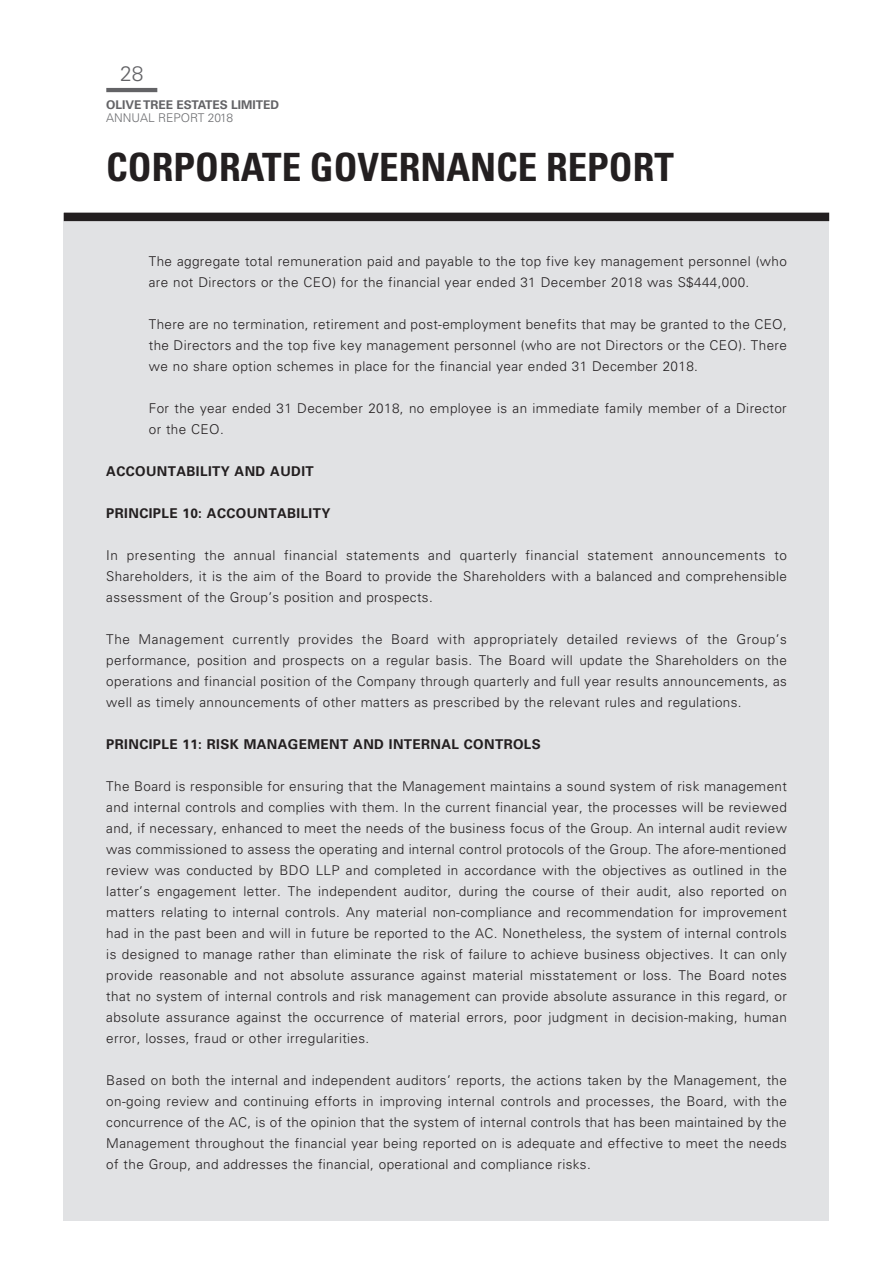
<style>
.page{position:relative;width:893px;height:1263px;background:#fff}
.page>*{position:absolute;margin:0;border:0;box-sizing:border-box;transform-origin:0 0}
.t1{font:700 condensed 39px "Univers LT Std";color:#231f20}
.t2{font:300 21px "Univers LT Std";color:#636366}
._00_E_Body_Text{font:300 13.5px/21px "Univers LT Std";letter-spacing:.03em;color:#231f20;text-align:justify}
._01_E_Heading_Body{font:700 13.5px "Univers LT Std";letter-spacing:.03em;color:#231f20}
._00_E_Body_Text-2{font:700 13.5px "Univers LT Std";letter-spacing:.03em;color:#231f20}
.t3{font:700 12px "Univers LT Std";color:#636366}
.t4{font:300 12px "Univers LT Std";color:#6c6d70}
</style>
<div class="page">
<div style="left:64px;top:213px;width:765px;height:1007px;background:#e1e2e4"></div>
<div style="left:64px;top:213px;width:765px;height:8px;background:#231f20"></div>
<hr style="left:106px;top:88px;width:51px;height:4px;background:#636366">
<h2 class="t2" style="left:120px;top:61px;width:25px">28</h2>
<p class="t3" style="left:106px;top:97px;width:174px">OLIVE TREE ESTATES LIMITED</p>
<p class="t4" style="left:106px;top:111px;width:128px">ANNUAL REPORT 2018</p>
<h1 class="t1" style="left:106px;top:143px;width:569px">CORPORATE GOVERNANCE REPORT</h1>
<p class="_00_E_Body_Text" style="left:149px;top:251px;width:640px">The aggregate total remuneration paid and payable to the top five key management personnel (who are not Directors or the CEO) for the financial year ended 31 December 2018 was S$444,000.</p>
<p class="_00_E_Body_Text" style="left:149px;top:314px;width:640px">There are no termination, retirement and post-employment benefits that may be granted to the CEO, the Directors and the top five key management personnel (who are not Directors or the CEO). There we no share option schemes in place for the financial year ended 31 December 2018.</p>
<p class="_00_E_Body_Text" style="left:149px;top:398px;width:639px">For the year ended 31 December 2018, no employee is an immediate family member of a Director or the CEO.</p>
<p class="_01_E_Heading_Body" style="left:106px;top:464px;width:209px">ACCOUNTABILITY AND AUDIT</p>
<p class="_01_E_Heading_Body" style="left:106px;top:506px;width:226px">PRINCIPLE 10: ACCOUNTABILITY</p>
<p class="_00_E_Body_Text" style="left:106px;top:545px;width:682px">In presenting the annual financial statements and quarterly financial statement announcements to Shareholders, it is the aim of the Board to provide the Shareholders with a balanced and comprehensible assessment of the Group’s position and prospects.</p>
<p class="_00_E_Body_Text" style="left:106px;top:629px;width:682px">The Management currently provides the Board with appropriately detailed reviews of the Group’s performance, position and prospects on a regular basis. The Board will update the Shareholders on the operations and financial position of the Company through quarterly and full year results announcements, as well as timely announcements of other matters as prescribed by the relevant rules and regulations.</p>
<p class="_00_E_Body_Text-2" style="left:106px;top:737px;width:436px">PRINCIPLE 11: RISK MANAGEMENT AND INTERNAL CONTROLS</p>
<p class="_00_E_Body_Text" style="left:106px;top:776px;width:682px">The Board is responsible for ensuring that the Management maintains a sound system of risk management and internal controls and complies with them. In the current financial year, the processes will be reviewed and, if necessary, enhanced to meet the needs of the business focus of the Group. An internal audit review was commissioned to assess the operating and internal control protocols of the Group. The afore-mentioned review was conducted by BDO LLP and completed in accordance with the objectives as outlined in the latter’s engagement letter. The independent auditor, during the course of their audit, also reported on matters relating to internal controls. Any material non-compliance and recommendation for improvement had in the past been and will in future be reported to the AC. Nonetheless, the system of internal controls is designed to manage rather than eliminate the risk of failure to achieve business objectives. It can only provide reasonable and not absolute assurance against material misstatement or loss. The Board notes that no system of internal controls and risk management can provide absolute assurance in this regard, or absolute assurance against the occurrence of material errors, poor judgment in decision-making, human error, losses, fraud or other irregularities.</p>
<p class="_00_E_Body_Text" style="left:106px;top:1070px;width:682px">Based on both the internal and independent auditors’ reports, the actions taken by the Management, the on-going review and continuing efforts in improving internal controls and processes, the Board, with the concurrence of the AC, is of the opinion that the system of internal controls that has been maintained by the Management throughout the financial year being reported on is adequate and effective to meet the needs of the Group, and addresses the financial, operational and compliance risks.</p>
</div>
